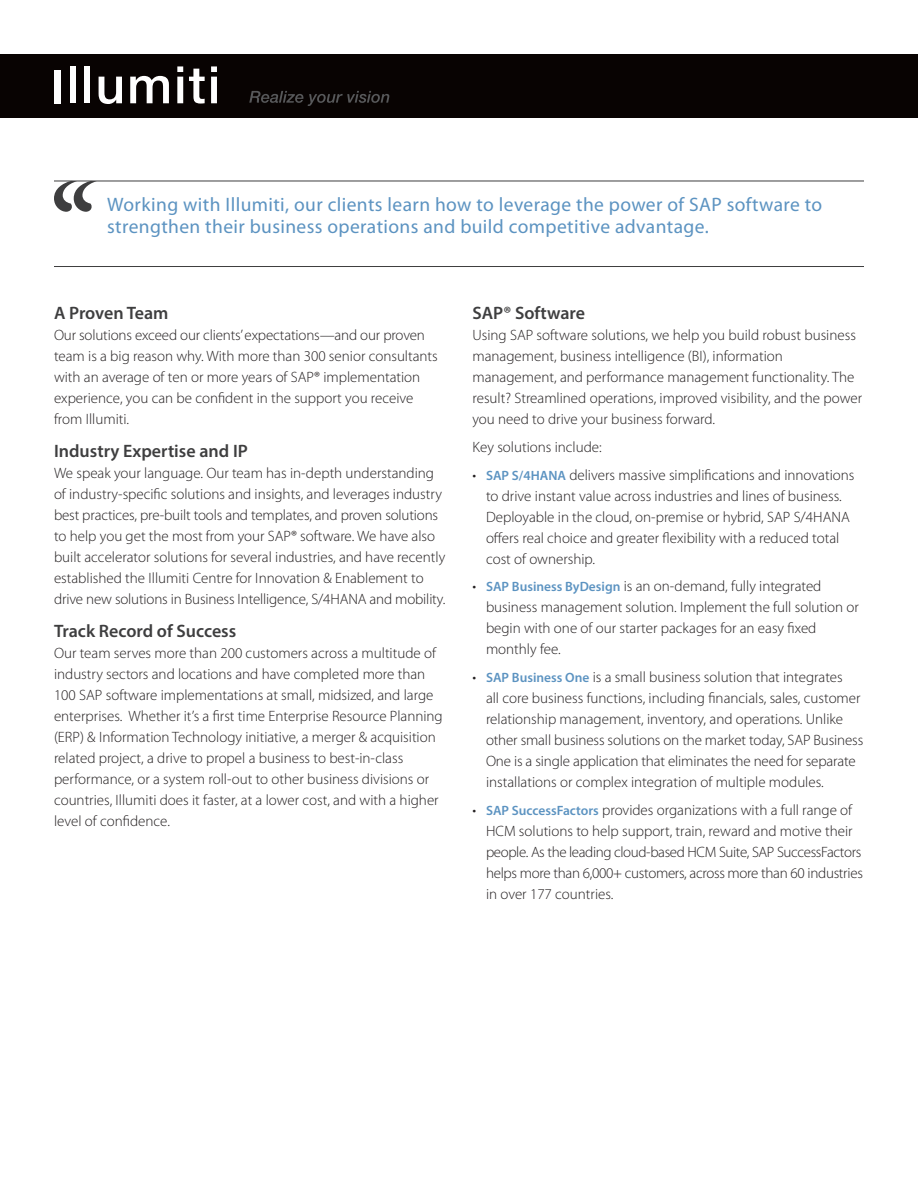
<style>
.page{position:relative;width:918px;height:1188px;background:#fff}
.page>*{position:absolute;margin:0;border:0;box-sizing:border-box;transform-origin:0 0}
.t1{font:19.5px/22.5px "Myriad Pro";letter-spacing:.02em;color:#5c93c1}
.t2{font:600 18px "Myriad Pro";color:#3e3e3f}
.t3{font:300 15px/21px "Myriad Pro";color:#231f20}
.s1{font-weight:600;font-size:13.5px;color:#5c93c1}
</style>
<div class="page">
<div style="left:0;top:54px;width:918px;height:63px;background:#080302"></div>
<div style="left:54px;top:70px;width:6px;height:33px;background:#fff"></div>
<div style="left:70px;top:66px;width:6px;height:37px;background:#fff"></div>
<div style="left:84px;top:66px;width:6px;height:37px;background:#fff"></div>
<svg style="left:99px;top:77px;width:23px;height:27px"></svg>
<svg style="left:130px;top:76px;width:39px;height:27px"></svg>
<svg style="left:177px;top:66px;width:6px;height:37px"></svg>
<svg style="left:189px;top:69px;width:16px;height:35px"></svg>
<svg style="left:211px;top:66px;width:6px;height:37px"></svg>
<svg style="left:249px;top:91px;width:140px;height:15px"></svg>
<hr style="left:54px;top:181px;width:810px;height:1px;background:#3e3e3f">
<hr style="left:54px;top:266px;width:810px;height:1px;background:#3e3e3f">
<svg style="left:54px;top:181px;width:43px;height:31px"></svg>
<p class="t1" style="left:107px;top:193px;width:717px">Working with Illumiti, our clients learn how to leverage the power of SAP software to strengthen their business operations and build competitive advantage.</p>
<p class="t2" style="left:54px;top:302px;width:116px">A Proven Team</p>
<p class="t3" style="left:54px;top:325px;width:385px">Our solutions exceed our clients’ expectations—and our proven team is a big reason why. With more than 300 senior consultants with an average of ten or more years of SAP® implementation experience, you can be confident in the support you receive from Illumiti.</p>
<p class="t2" style="left:54px;top:440px;width:195px">Industry Expertise and IP</p>
<p class="t3" style="left:54px;top:463px;width:393px">We speak your language. Our team has in-depth understanding of industry-specific solutions and insights, and leverages industry best practices, pre-built tools and templates, and proven solutions to help you get the most from your SAP® software. We have also built accelerator solutions for several industries, and have recently established the Illumiti Centre for Innovation &amp; Enablement to drive new solutions in Business Intelligence, S/4HANA and mobility.</p>
<p class="t2" style="left:54px;top:620px;width:184px">Track Record of Success</p>
<p class="t3" style="left:54px;top:643px;width:390px">Our team serves more than 200 customers across a multitude of industry sectors and locations and have completed more than 100 SAP software implementations at small, midsized, and large enterprises. Whether it’s a first time Enterprise Resource Planning (ERP) &amp; Information Technology initiative, a merger &amp; acquisition related project, a drive to propel a business to best-in-class performance, or a system roll-out to other business divisions or countries, Illumiti does it faster, at a lower cost, and with a higher level of confidence.</p>
<p class="t2" style="left:472px;top:302px;width:114px">SAP® Software</p>
<p class="t3" style="left:472px;top:325px;width:391px">Using SAP software solutions, we help you build robust business management, business intelligence (BI), information management, and performance management functionality. The result? Streamlined operations, improved visibility, and the power you need to drive your business forward.</p>
<p class="t3" style="left:472px;top:437px;width:131px">Key solutions include:</p>
<p class="t3" style="left:486px;top:464px;width:370px;text-indent:-14px">• <span class="s1">SAP S/4HANA</span> delivers massive simplifications and innovations to drive instant value across industries and lines of business.<br>Deployable in the cloud, on-premise or hybrid, SAP S/4HANA offers real choice and greater flexibility with a reduced total cost of ownership.</p>
<p class="t3" style="left:486px;top:576px;width:374px;text-indent:-14px">• <span class="s1">SAP Business ByDesign</span> is an on-demand, fully integrated business management solution. Implement the full solution or begin with one of our starter packages for an easy fixed monthly fee.</p>
<p class="t3" style="left:486px;top:667px;width:379px;text-indent:-14px">• <span class="s1">SAP Business One</span> is a small business solution that integrates<br>all core business functions, including financials, sales, customer relationship management, inventory, and operations. Unlike other small business solutions on the market today, SAP Business One is a single application that eliminates the need for separate installations or complex integration of multiple modules.</p>
<p class="t3" style="left:486px;top:800px;width:378px;text-indent:-14px">• <span class="s1">SAP SuccessFactors</span> provides organizations with a full range of HCM solutions to help support, train, reward and motive their people. As the leading cloud-based HCM Suite, SAP SuccessFactors helps more than 6,000+ customers, across more than 60 industries in over 177 countries.</p>
</div>
